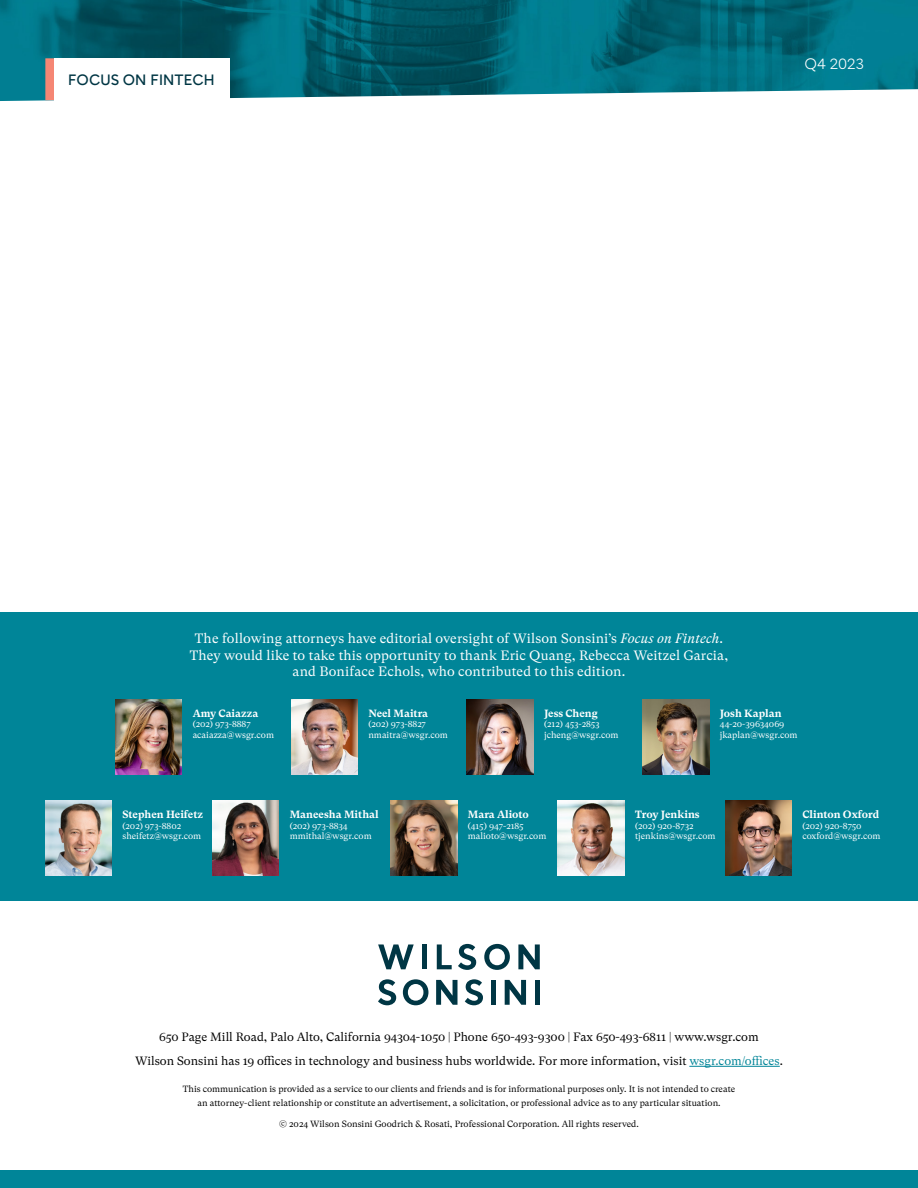
<style>
.page{position:relative;width:918px;height:1188px;background:#fff}
.page>*{position:absolute;margin:0;border:0;box-sizing:border-box;transform-origin:0 0}
.t1{font:15px "Buenos Aires";letter-spacing:.01em;color:#003644}
.t2{font:300 15px "Buenos Aires";color:#fff}
.t3{font:13.5px/16.2px "GT Super Text";letter-spacing:.01em;color:#fff;text-align:center}
.t4{font:12px/24px "GT Super Text";color:#000;text-align:center}
.t5{font:700 10.5px "GT Super Text";color:#fff}
.t6{font:9px/13.5px "GT Super Text";color:#000;text-align:center}
.t7{font:9px/10.8px "GT Super Text";color:#fff}
.s1{font-style:italic}
.s2{color:#008598}
</style>
<div class="page">
<img style="left:0;top:0;width:918px;height:101px">
<div style="left:54px;top:58px;width:176px;height:50px;background:#fff"></div>
<div style="left:45px;top:58px;width:9px;height:42px;background:#f58674"></div>
<div style="left:0;top:1171px;width:918px;height:17px;background:#008598"></div>
<hr style="left:689px;top:1066px;width:91px;height:1px;background:#008598">
<svg style="left:378px;top:944px;width:36px;height:25px"></svg>
<div style="left:422px;top:944px;width:5px;height:25px;background:#003644"></div>
<svg style="left:437px;top:944px;width:15px;height:25px"></svg>
<svg style="left:458px;top:944px;width:18px;height:26px"></svg>
<svg style="left:484px;top:944px;width:26px;height:26px"></svg>
<svg style="left:518px;top:944px;width:22px;height:25px"></svg>
<svg style="left:378px;top:979px;width:18px;height:26px"></svg>
<svg style="left:403px;top:979px;width:25px;height:26px"></svg>
<svg style="left:436px;top:980px;width:22px;height:25px"></svg>
<svg style="left:465px;top:979px;width:18px;height:26px"></svg>
<div style="left:491px;top:980px;width:5px;height:25px;background:#003644"></div>
<svg style="left:505px;top:980px;width:21px;height:25px"></svg>
<div style="left:535px;top:980px;width:5px;height:25px;background:#003644"></div>
<div style="left:0;top:612px;width:918px;height:289px;background:#008598"></div>
<img style="left:291px;top:699px;width:67px;height:75px">
<img style="left:558px;top:801px;width:66px;height:75px">
<img style="left:725px;top:801px;width:67px;height:75px">
<img style="left:467px;top:699px;width:66px;height:75px">
<img style="left:643px;top:699px;width:66px;height:75px">
<img style="left:116px;top:699px;width:66px;height:75px">
<img style="left:391px;top:801px;width:66px;height:75px">
<img style="left:213px;top:801px;width:66px;height:75px">
<img style="left:45px;top:801px;width:67px;height:75px">
<h1 class="t1" style="left:68px;top:68px;width:148px">FOCUS ON FINTECH</h1>
<h1 class="t2" style="left:804px;top:52px;width:61px">Q4 2023</h1>
<h2 class="t3" style="left:190px;top:631px;width:540px">The following attorneys have editorial oversight of Wilson Sonsini’s <span class="s1">Focus on Fintech</span>.<br>They would like to take this opportunity to thank Eric Quang, Rebecca Weitzel Garcia, and Boniface Echols, who contributed to this edition.</h2>
<p class="t5" style="left:193px;top:707px;width:67px">Amy Caiazza</p>
<p class="t7" style="left:193px;top:719px;width:83px">(202) 973-8887 acaiazza@wsgr.com</p>
<p class="t5" style="left:368px;top:707px;width:61px">Neel Maitra</p>
<p class="t7" style="left:368px;top:719px;width:81px">(202) 973-8827 nmaitra@wsgr.com</p>
<p class="t5" style="left:544px;top:707px;width:55px">Jess Cheng</p>
<p class="t7" style="left:544px;top:719px;width:76px">(212) 453-2853 jcheng@wsgr.com</p>
<p class="t5" style="left:720px;top:707px;width:63px">Josh Kaplan</p>
<p class="t7" style="left:720px;top:719px;width:79px">44-20-39634069 jkaplan@wsgr.com</p>
<p class="t5" style="left:122px;top:808px;width:82px">Stephen Heifetz</p>
<p class="t7" style="left:122px;top:820px;width:80px">(202) 973-8802 sheifetz@wsgr.com</p>
<p class="t5" style="left:290px;top:808px;width:90px">Maneesha Mithal</p>
<p class="t7" style="left:290px;top:820px;width:83px">(202) 973-8834 mmithal@wsgr.com</p>
<p class="t5" style="left:468px;top:808px;width:63px">Mara Alioto</p>
<p class="t7" style="left:468px;top:820px;width:80px">(415) 947-2185 malioto@wsgr.com</p>
<p class="t5" style="left:635px;top:808px;width:66px">Troy Jenkins</p>
<p class="t7" style="left:635px;top:820px;width:82px">(202) 920-8732 tjenkins@wsgr.com</p>
<p class="t5" style="left:802px;top:808px;width:78px">Clinton Oxford</p>
<p class="t7" style="left:802px;top:820px;width:80px">(202) 920-8750 coxford@wsgr.com</p>
<h3 class="t4" style="left:135px;top:1025px;width:649px">650 Page Mill Road, Palo Alto, California 94304-1050 | Phone 650-493-9300 | Fax 650-493-6811 | www.wsgr.com<br>Wilson Sonsini has 19 offices in technology and business hubs worldwide. For more information, visit <span class="s2">wsgr.com/offices</span>.</h3>
<p class="t6" style="left:183px;top:1082px;width:554px">This communication is provided as a service to our clients and friends and is for informational purposes only. It is not intended to create an attorney-client relationship or constitute an advertisement, a solicitation, or professional advice as to any particular situation.</p>
<p class="t6" style="left:279px;top:1117px;width:361px">© 2024 Wilson Sonsini Goodrich &amp; Rosati, Professional Corporation. All rights reserved.</p>
</div>
